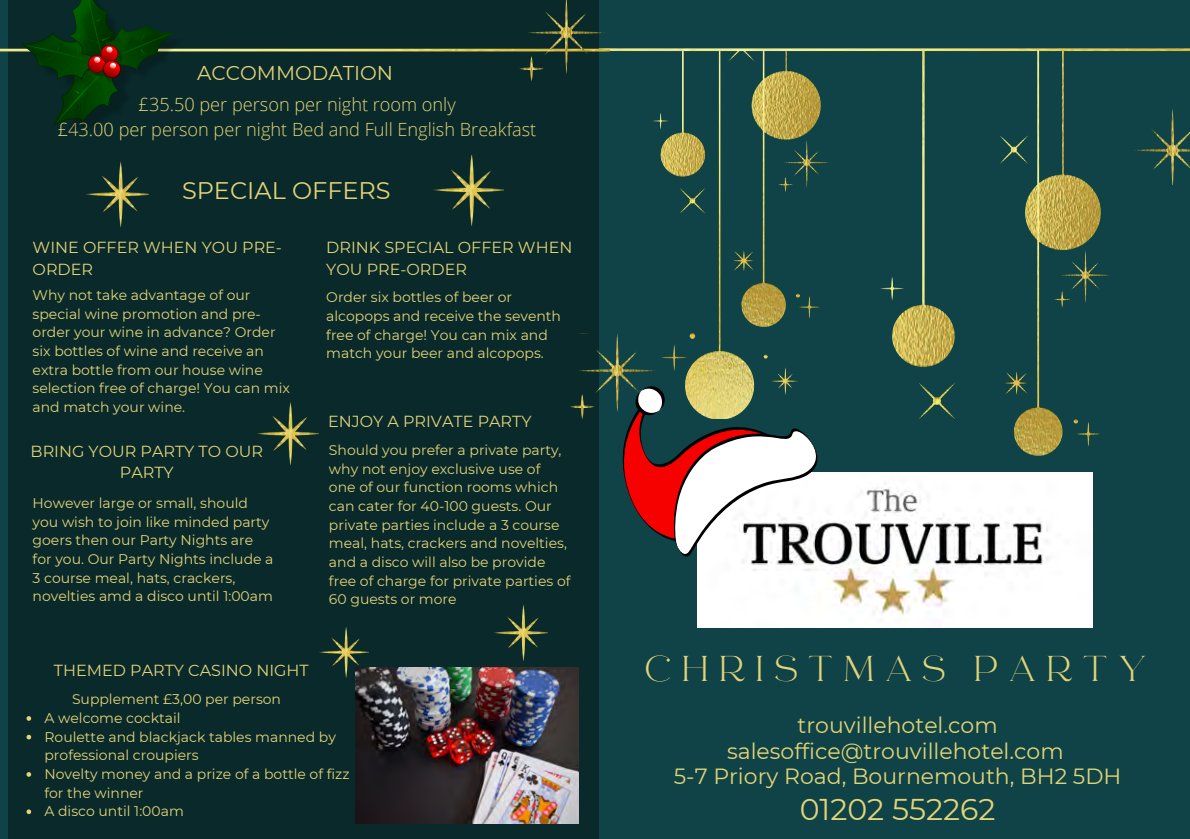
<style>
.page{position:relative;width:1190px;height:839px;background:#fff}
.page>*{position:absolute;margin:0;border:0;box-sizing:border-box;transform-origin:0 0}
.t1{font:35.6px "RTL Ansam Ansam";letter-spacing:.25em;color:#e3d477}
.t2{font:30px "Montserrat";color:#e3d477}
.t3{font:24px "Montserrat";color:#e3d477}
.t4{font:22px "Montserrat";color:#e3d477}
.t5{font:20px "Montserrat";color:#e3d477}
.t6{font:300 18.2px/24.8px "Open Sans";color:#e3d477;text-align:center}
.t7{font:16px/21.4px "Montserrat";color:#e3d477}
.t8{font:14px/18.6px "Montserrat";color:#e3d477}
</style>
<div class="page">
<div style="left:0;top:0;width:1190px;height:838px;background:#0f4347"></div>
<img style="left:653px;top:62px;width:177px;height:267px">
<img style="left:610px;top:48px;width:580px;height:14px">
<img style="left:996px;top:50px;width:116px;height:406px">
<img style="left:1134px;top:109px;width:56px;height:75px">
<img style="left:881px;top:50px;width:81px;height:369px">
<div style="left:8px;top:0;width:590px;height:838px;background:#09292b"></div>
<img style="left:0;top:48px;width:610px;height:4px">
<img style="left:697px;top:472px;width:396px;height:155px">
<svg style="left:836px;top:472px;width:15px;height:87px"></svg>
<svg style="left:598px;top:329px;width:238px;height:243px"></svg>
<img style="left:355px;top:667px;width:223px;height:156px">
<img style="left:570px;top:333px;width:86px;height:89px">
<img style="left:257px;top:403px;width:61px;height:61px">
<img style="left:494px;top:604px;width:53px;height:56px">
<img style="left:319px;top:627px;width:50px;height:51px">
<img style="left:86px;top:162px;width:62px;height:64px">
<img style="left:434px;top:155px;width:69px;height:71px">
<svg style="left:27px;top:716px;width:4px;height:4px"></svg>
<svg style="left:27px;top:734px;width:4px;height:5px"></svg>
<svg style="left:27px;top:772px;width:4px;height:4px"></svg>
<svg style="left:27px;top:809px;width:4px;height:5px"></svg>
<svg style="left:21px;top:0;width:155px;height:126px"></svg>
<img style="left:511px;top:0;width:94px;height:83px">
<h3 class="t5" style="left:197px;top:60px;width:198px">ACCOMMODATION</h3>
<h3 class="t6" style="left:58px;top:92px;width:480px">£35.50 per person per night room only<br>£43.00 per person per night Bed and Full English Breakfast</h3>
<h3 class="t3" style="left:182px;top:175px;width:210px">SPECIAL OFFERS</h3>
<p class="t7" style="left:33px;top:237px;width:251px">WINE OFFER WHEN YOU PRE-<br>ORDER</p>
<p class="t7" style="left:326px;top:237px;width:248px">DRINK SPECIAL OFFER WHEN<br>YOU PRE-ORDER</p>
<p class="t8" style="left:326px;top:288px;width:236px">Order six bottles of beer or alcopops and receive the seventh free of charge! You can mix and match your beer and alcopops.</p>
<p class="t8" style="left:33px;top:286px;width:259px">Why not take advantage of our special wine promotion and pre&shy;order your wine in advance? Order six bottles of wine and receive an extra bottle from our house wine selection free of charge! You can mix and match your wine.</p>
<p class="t7" style="left:328px;top:410px;width:205px">ENJOY A PRIVATE PARTY</p>
<p class="t8" style="left:329px;top:441px;width:243px">Should you prefer a private party, why not enjoy exclusive use of one of our function rooms which can cater for 40-100 guests. Our private parties include a 3 course meal, hats, crackers and novelties, and a disco will also be provide free of charge for private parties of<br>60 guests or more</p>
<p class="t7" style="left:31px;top:440px;width:234px;text-align:center">BRING YOUR PARTY TO OUR<br>PARTY</p>
<p class="t8" style="left:33px;top:493px;width:242px">However large or small, should you wish to join like minded party goers then our Party Nights are for you. Our Party Nights include a<br>3 course meal, hats, crackers, novelties amd a disco until 1:00am</p>
<p class="t7" style="left:54px;top:659px;width:256px">THEMED PARTY CASINO NIGHT</p>
<p class="t8" style="left:72px;top:690px;width:211px">Supplement £3,00 per person</p>
<p class="t8" style="left:44px;top:708px;width:307px">A welcome cocktail<br>Roulette and blackjack tables manned by professional croupiers<br>Novelty money and a prize of a bottle of fizz for the winner<br>A disco until 1:00am</p>
<h1 class="t1" style="left:646px;top:647px;width:504px">CHRISTMAS PARTY</h1>
<h3 class="t4" style="left:798px;top:711px;width:202px">trouvillehotel.com</h3>
<h3 class="t4" style="left:674px;top:763px;width:449px">5-7 Priory Road, Bournemouth, BH2 5DH</h3>
<h3 class="t4" style="left:727px;top:737px;width:338px">salesoffice@trouvillehotel.com</h3>
<h2 class="t2" style="left:800px;top:790px;width:197px">01202 552262</h2>
</div>
